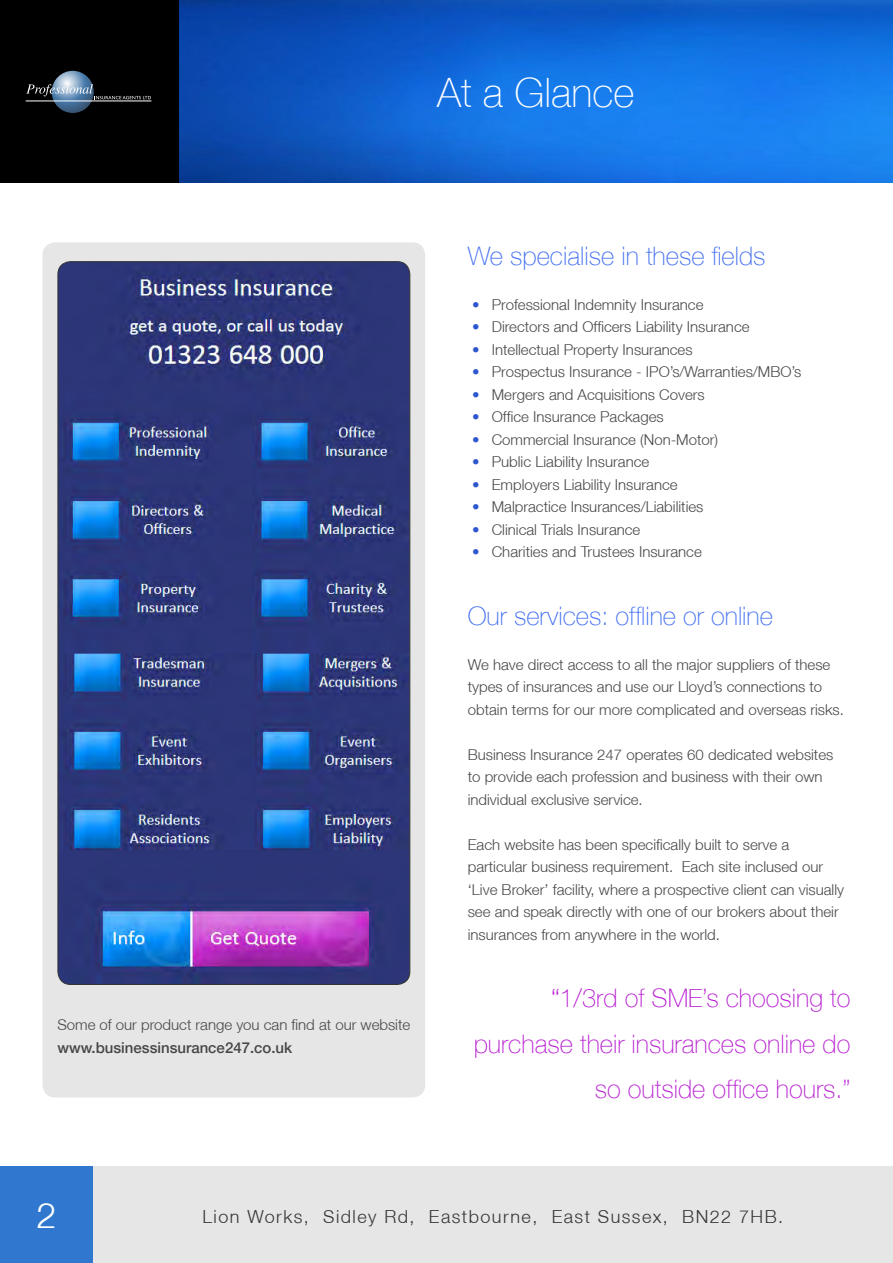
<style>
.page{position:relative;width:893px;height:1263px;background:#fff}
.page>*{position:absolute;margin:0;border:0;box-sizing:border-box;transform-origin:0 0}
.t1{font:100 40.5px "Helvetica Neue LT";color:#fff}
.t2{font:300 36px "Helvetica Neue LT";color:#fff}
.t3{font:100 25.5px/45px "Helvetica Neue LT";color:#b81ed1;text-align:right;scale:1.21 1}
.t4{font:100 25.5px "Helvetica Neue LT";color:#426ef1}
.t5{font:300 18px "Helvetica Neue LT";letter-spacing:.08em;color:#353535}
.t6{font:300 15px/22.5px "Helvetica Neue LT";color:#464646}
.t7{font:500 15px "Helvetica Neue LT";color:#464646}
.s1{color:#2e57cf}
</style>
<div class="page">
<div style="left:0;top:1166px;width:893px;height:97px;background:#e6e6e6"></div>
<div style="left:0;top:1167px;width:93px;height:96px;background:#3077cf"></div>
<div style="left:43px;top:242px;width:382px;height:855px;background:#e6e6e6;border-radius:13px"></div>
<img style="left:179px;top:0;width:714px;height:183px">
<img style="left:58px;top:262px;width:352px;height:722px">
<div style="left:0;top:0;width:179px;height:183px;background:#000"></div>
<svg style="left:52px;top:71px;width:42px;height:42px"></svg>
<svg style="left:26px;top:84px;width:125px;height:15px"></svg>
<hr style="left:26px;top:101px;width:125px;height:1px;background:#fff">
<h1 class="t1" style="left:437px;top:70px;width:199px">At a Glance</h1>
<h3 class="t4" style="left:468px;top:241px;width:299px">We specialise in these fields</h3>
<p class="t6" style="left:472px;top:293px;width:233px"><span class="s1">•</span> Professional Indemnity Insurance</p>
<p class="t6" style="left:472px;top:315px;width:279px"><span class="s1">•</span> Directors and Officers Liability Insurance</p>
<p class="t6" style="left:472px;top:338px;width:222px"><span class="s1">•</span> Intellectual Property Insurances</p>
<p class="t6" style="left:472px;top:360px;width:330px"><span class="s1">•</span> Prospectus Insurance - IPO’s/Warranties/MBO’s</p>
<p class="t6" style="left:472px;top:383px;width:234px"><span class="s1">•</span> Mergers and Acquisitions Covers</p>
<p class="t6" style="left:472px;top:405px;width:193px"><span class="s1">•</span> Office Insurance Packages</p>
<p class="t6" style="left:472px;top:428px;width:247px"><span class="s1">•</span> Commercial Insurance (Non-Motor)</p>
<p class="t6" style="left:472px;top:450px;width:179px"><span class="s1">•</span> Public Liability Insurance</p>
<p class="t6" style="left:472px;top:473px;width:207px"><span class="s1">•</span> Employers Liability Insurance</p>
<p class="t6" style="left:472px;top:495px;width:233px"><span class="s1">•</span> Malpractice Insurances/Liabilities</p>
<p class="t6" style="left:472px;top:518px;width:170px"><span class="s1">•</span> Clinical Trials Insurance</p>
<p class="t6" style="left:472px;top:540px;width:231px"><span class="s1">•</span> Charities and Trustees Insurance</p>
<p class="t6" style="left:57px;top:1013px;width:354px">Some of our product range you can find at our website</p>
<p class="t7" style="left:57px;top:1038px;width:236px">www.businessinsurance247.co.uk</p>
<h3 class="t4" style="left:468px;top:601px;width:307px">Our services: offline or online</h3>
<p class="t6" style="left:468px;top:653px;width:378px">We have direct access to all the major suppliers of these types of insurances and use our Lloyd’s connections to obtain terms for our more complicated and overseas risks.</p>
<p class="t6" style="left:468px;top:743px;width:367px">Business Insurance 247 operates 60 dedicated websites to provide each profession and business with their own individual exclusive service.</p>
<p class="t6" style="left:468px;top:833px;width:378px">Each website has been specifically built to serve a particular business requirement. Each site inclused our ‘Live Broker’ facility, where a prospective client can visually see and speak directly with one of our brokers about their insurances from anywhere in the world.</p>
<h3 class="t3" style="left:474px;top:976px;width:313px">“1/3rd of SME’s choosing to purchase their insurances online do so outside office hours.”</h3>
<h2 class="t2" style="left:36px;top:1193px;width:22px">2</h2>
<p class="t5" style="left:203px;top:1205px;width:582px">Lion Works, Sidley Rd, Eastbourne, East Sussex, BN22 7HB.</p>
</div>
